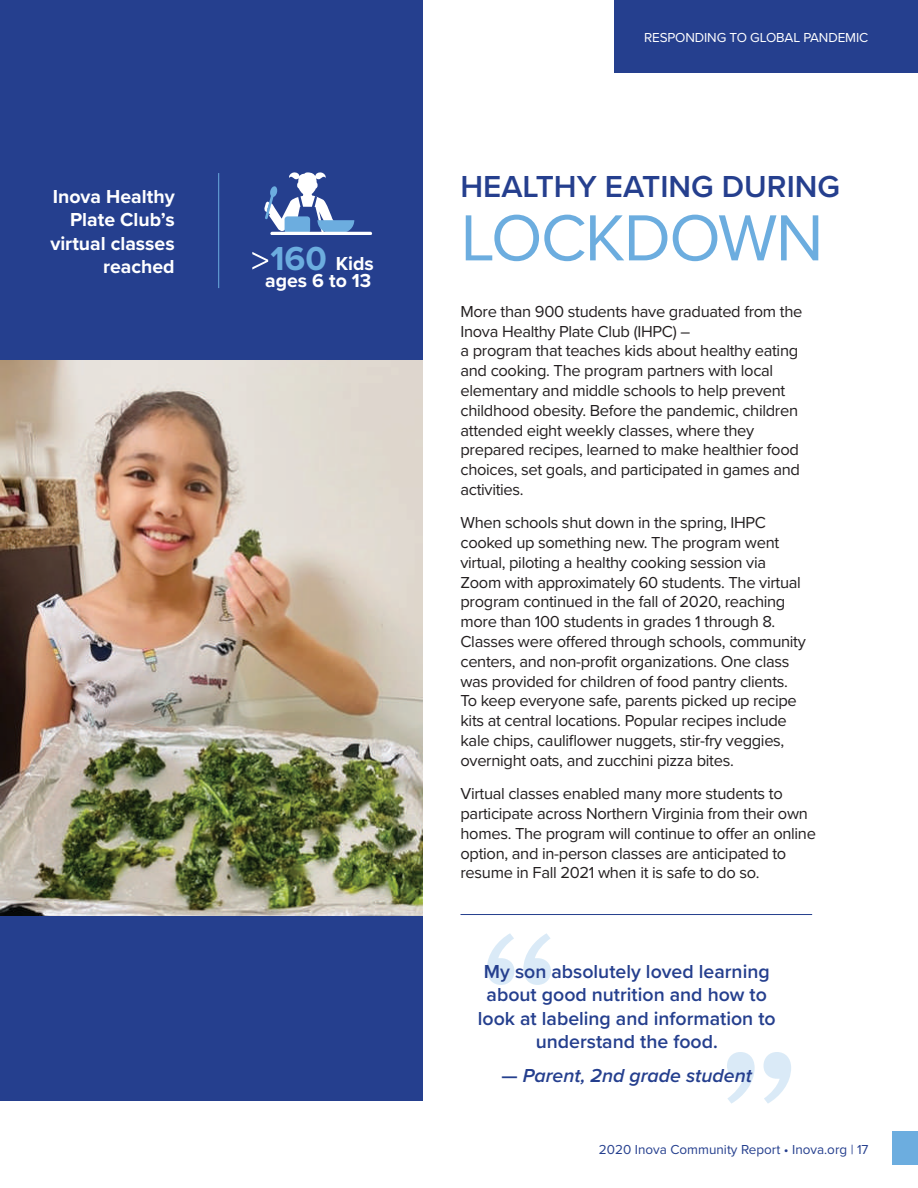
<style>
.page{position:relative;width:918px;height:1188px;background:#fff}
.page>*{position:absolute;margin:0;border:0;box-sizing:border-box;transform-origin:0 0}
.t1{font:67.5px "Proxima Nova";letter-spacing:-.025em;color:#6caddf}
.t2{font:600 31.5px "Proxima Nova";color:#253f8e}
.t3{font:600 19.5px/23.4px "Proxima Nova";color:#253f8e;text-align:center}
.t4{font:700 19.5px/23.4px "Proxima Nova";color:#fff;text-align:right}
.t5{font:italic 600 19.5px "Proxima Nova";color:#253f8e}
.t6{font:16.5px/19.8px "Proxima Nova";letter-spacing:-.02em;color:#231f20}
.t7{font:13.5px "Proxima Nova";color:#253f8e}
.t8{font:13.5px "Proxima Nova";letter-spacing:-.01em;color:#fff}
.s1{font-size:34.5px;color:#6caddf}
.s2{font-style:normal}
</style>
<div class="page">
<div style="left:892px;top:1132px;width:26px;height:33px;background:#6caddf"></div>
<div style="left:615px;top:0;width:303px;height:72px;background:#253f8e"></div>
<div style="left:0;top:0;width:422px;height:1101px;background:#253f8e"></div>
<img style="left:1px;top:360px;width:421px;height:555px">
<hr style="left:218px;top:173px;width:1px;height:115px;background:#6caddf">
<svg style="left:264px;top:172px;width:108px;height:62px"></svg>
<svg style="left:252px;top:252px;width:16px;height:18px"></svg>
<svg style="left:487px;top:933px;width:64px;height:52px"></svg>
<svg style="left:727px;top:1052px;width:64px;height:52px"></svg>
<hr style="left:460px;top:914px;width:352px;height:1px;background:#253f8e">
<p class="t4" style="left:50px;top:184px;width:126px">Inova Healthy<br>Plate Club’s virtual classes reached</p>
<p class="t4" style="left:270px;top:252px;width:105px"><span class="s1">160</span> Kids</p>
<p class="t4" style="left:265px;top:269px;width:108px">ages 6 to 13</p>
<p class="t8" style="left:644px;top:27px;width:226px">RESPONDING TO GLOBAL PANDEMIC</p>
<h2 class="t2" style="left:460px;top:163px;width:381px">HEALTHY EATING DURING</h2>
<h1 class="t1" style="left:460px;top:188px;width:365px">LOCKDOWN</h1>
<p class="t6" style="left:460px;top:301px;width:343px">More than 900 students have graduated from the Inova Healthy Plate Club (IHPC) –<br>a program that teaches kids about healthy eating and cooking. The program partners with local elementary and middle schools to help prevent childhood obesity. Before the pandemic, children attended eight weekly classes, where they prepared recipes, learned to make healthier food choices, set goals, and participated in games and activities.</p>
<p class="t6" style="left:460px;top:512px;width:347px">When schools shut down in the spring, IHPC cooked up something new. The program went virtual, piloting a healthy cooking session via Zoom with approximately 60 students. The virtual program continued in the fall of 2020, reaching more than 100 students in grades 1 through 8.<br>Classes were offered through schools, community centers, and non-profit organizations. One class was provided for children of food pantry clients.<br>To keep everyone safe, parents picked up recipe kits at central locations. Popular recipes include kale chips, cauliflower nuggets, stir-fry veggies, overnight oats, and zucchini pizza bites.</p>
<p class="t6" style="left:460px;top:783px;width:357px">Virtual classes enabled many more students to participate across Northern Virginia from their own homes. The program will continue to offer an online option, and in-person classes are anticipated to resume in Fall 2021 when it is safe to do so.</p>
<p class="t3" style="left:478px;top:959px;width:299px">My son absolutely loved learning about good nutrition and how to look at labeling and information to understand the food.</p>
<p class="t5" style="left:502px;top:1061px;width:252px"><span class="s2">—</span> Parent, 2nd grade student</p>
<p class="t7" style="left:599px;top:1139px;width:271px">2020 Inova Community Report • Inova.org | 17</p>
</div>
